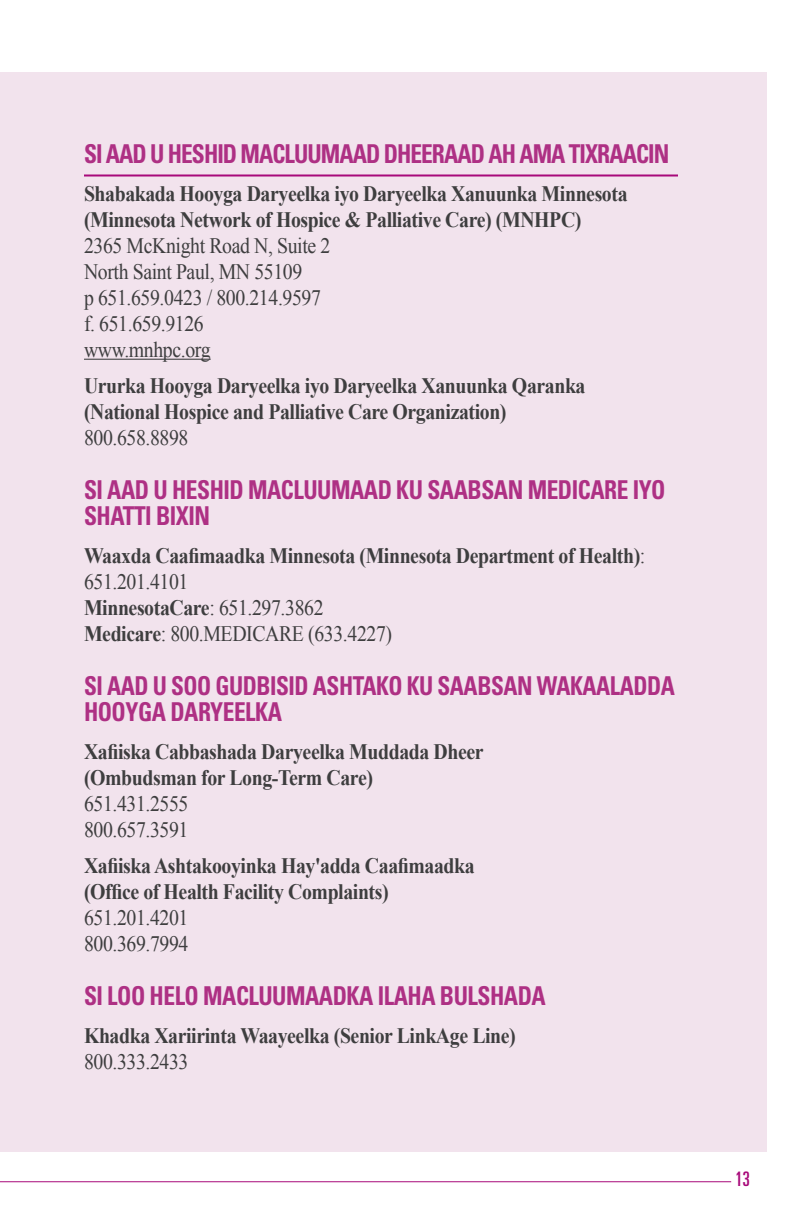
<style>
.page{position:relative;width:792px;height:1224px;background:#fff}
.page>*{position:absolute;margin:0;border:0;box-sizing:border-box;transform-origin:0 0}
.Subhead{font:700 condensed 26px/26px "Univers LT Std";letter-spacing:-.02em;color:#ae3084;scale:.9 1}
.Subhead-2{font:700 condensed 26px/26px "Univers LT Std";letter-spacing:-.02em;color:#ae3084;scale:.89 1}
.Subhead-3{font:700 condensed 26px "Univers LT Std";letter-spacing:-.04em;color:#ae3084;scale:.9 1}
.Body{font:700 22px/26px "Times New Roman";letter-spacing:-.02em;color:#3e3e3f;scale:.9 1}
.t1{font:ultra-condensed 20px "Univers LT Std";color:#a8097a}
.s1{font-weight:400}
</style>
<div class="page">
<hr style="left:0;top:1181px;width:731px;height:1px;background:#a8097a">
<div style="left:0;top:72px;width:766px;height:1080px;background:#f2e3ed"></div>
<hr style="left:84px;top:359px;width:127px;height:1px;background:#3e3e3f">
<hr style="left:84px;top:174px;width:594px;height:2px;background:#a8097a">
<p class="Subhead-3" style="left:84px;top:138px;width:652px">SI AAD U HESHID MACLUUMAAD DHEERAAD AH AMA TIXRAACIN</p>
<p class="Body" style="left:84px;top:180px;width:605px">Shabakada Hooyga Daryeelka iyo Daryeelka Xanuunka Minnesota (Minnesota Network of Hospice &amp; Palliative Care) (MNHPC)<br><span class="s1">2365 McKnight Road N, Suite 2<br>North Saint Paul, MN 55109<br>p 651.659.0423 / 800.214.9597<br>f. 651.659.9126<br>www.mnhpc.org</span></p>
<p class="Body" style="left:84px;top:372px;width:559px">Ururka Hooyga Daryeelka iyo Daryeelka Xanuunka Qaranka (National Hospice and Palliative Care Organization)<br><span class="s1">800.658.8898</span></p>
<p class="Subhead" style="left:84px;top:476px;width:648px">SI AAD U HESHID MACLUUMAAD KU SAABSAN MEDICARE IYO<br>SHATTI BIXIN</p>
<p class="Body" style="left:84px;top:542px;width:625px">Waaxda Caafimaadka Minnesota (Minnesota Department of Health)<span class="s1">:<br>651.201.4101<br></span>MinnesotaCare<span class="s1">: 651.297.3862<br></span>Medicare<span class="s1">: 800.MEDICARE (633.4227)</span></p>
<p class="Subhead-2" style="left:84px;top:672px;width:665px">SI AAD U SOO GUDBISID ASHTAKO KU SAABSAN WAKAALADDA<br>HOOYGA DARYEELKA</p>
<p class="Body" style="left:84px;top:738px;width:446px">Xafiiska Cabbashada Daryeelka Muddada Dheer (Ombudsman for Long-Term Care)<br><span class="s1">651.431.2555<br>800.657.3591</span></p>
<p class="Body" style="left:84px;top:852px;width:436px">Xafiiska Ashtakooyinka Hay'adda Caafimaadka (Office of Health Facility Complaints)<br><span class="s1">651.201.4201<br>800.369.7994</span></p>
<p class="Subhead" style="left:84px;top:982px;width:515px">SI LOO HELO MACLUUMAADKA ILAHA BULSHADA</p>
<p class="Body" style="left:84px;top:1022px;width:481px">Khadka Xariirinta Waayeelka (Senior LinkAge Line)<br><span class="s1">800.333.2433</span></p>
<p class="t1" style="left:735px;top:1167px;width:16px">13</p>
</div>
